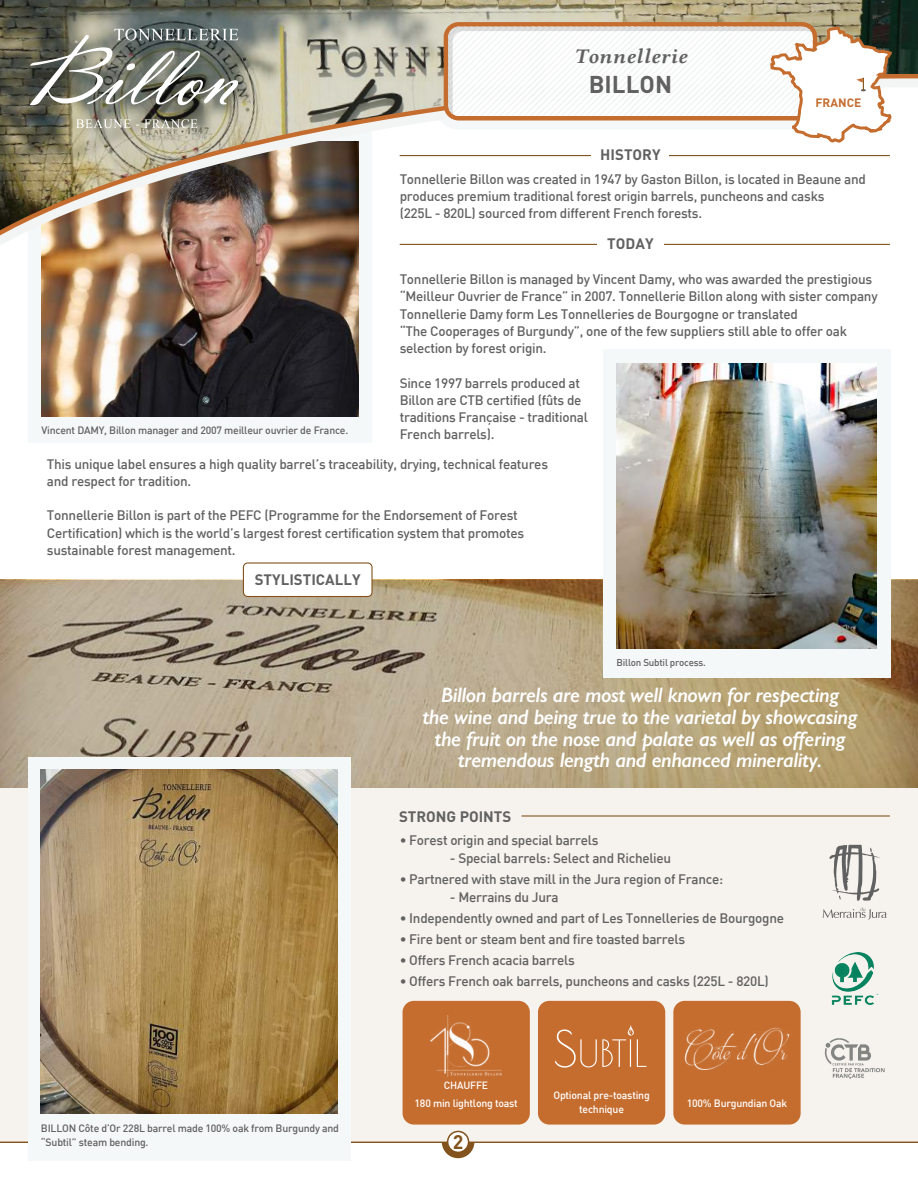
<style>
.page{position:relative;width:918px;height:1188px;background:#fff}
.page>*{position:absolute;margin:0;border:0;box-sizing:border-box;transform-origin:0 0}
.t1{font:700 24px "DIN";color:#606160}
.t2{font:italic 600 21px/21.8px "Gill Sans";letter-spacing:-.02em;color:#fff;text-align:center}
.t3{font:21px "Lin Libertine BI";letter-spacing:.04em;color:#606160}
.t4{font:700 19.5px "DIN";color:#83531d}
.t5{font:700 15px "DIN";color:#606160}
.t6{font:500 13.5px/17.2px "DIN";letter-spacing:-.02em;color:#606160}
.t7{font:700 12px "DIN";color:#c56d2f}
.t8{font:500 10.5px/14.2px "DIN";letter-spacing:-.02em;color:#606160}
.t9{font:500 10.5px/13.5px "DIN";letter-spacing:-.02em;color:#fff;text-align:center}
.t10{font:500 10.35px "DIN";letter-spacing:-.02em;color:#fff}
.t11{font:500 9.75px "DIN";letter-spacing:-.02em;color:#606160}
</style>
<div class="page">
<div style="left:0;top:787px;width:918px;height:356px;background:#f6f2ed"></div>
<hr style="left:522px;top:815px;width:368px;height:2px;background:#83531d">
<svg style="left:0;top:580px;width:918px;height:207px;background:#b1a082"></svg>
<img style="left:42px;top:296px;width:316px;height:121px">
<img style="left:41px;top:263px;width:318px;height:33px">
<img style="left:41px;top:246px;width:318px;height:17px">
<img style="left:0;top:0;width:918px;height:246px">
<svg style="left:829px;top:845px;width:51px;height:56px;background:#c7c4c1"></svg>
<svg style="left:823px;top:907px;width:64px;height:13px"></svg>
<div style="left:28px;top:757px;width:322px;height:404px;background:#f5f8f8"></div>
<div style="left:243px;top:563px;width:129px;height:34px;background:#fff;border-radius:4px"></div>
<div style="left:243px;top:562px;width:130px;height:35px;border:1px solid #83531d;border-radius:4px"></div>
<div style="left:603px;top:349px;width:287px;height:329px;background:#f5f8f8"></div>
<img style="left:41px;top:769px;width:297px;height:344px">
<img style="left:617px;top:363px;width:260px;height:285px">
<svg style="left:30px;top:28px;width:208px;height:77px;background:#7f827a"></svg>
<svg style="left:76px;top:119px;width:122px;height:9px"></svg>
<svg style="left:448px;top:0;width:445px;height:145px"></svg>
<img style="left:830px;top:950px;width:50px;height:57px">
<div style="left:403px;top:1001px;width:127px;height:124px;background:#c56d2f;border-radius:11px"></div>
<img style="left:431px;top:1015px;width:71px;height:61px">
<div style="left:538px;top:1001px;width:127px;height:124px;background:#c56d2f;border-radius:11px"></div>
<div style="left:673px;top:1001px;width:128px;height:124px;background:#c56d2f;border-radius:11px"></div>
<svg style="left:555px;top:1025px;width:92px;height:43px"></svg>
<img style="left:684px;top:1027px;width:106px;height:43px">
<svg style="left:825px;top:1038px;width:60px;height:41px;background:#d9d7d2"></svg>
<svg style="left:442px;top:1142px;width:32px;height:16px"></svg>
<svg style="left:447px;top:1131px;width:22px;height:22px"></svg>
<div style="left:448px;top:1132px;width:20px;height:20px;background:#fff;border-radius:50%"></div>
<h2 class="t3" style="left:574px;top:42px;width:114px">Tonnellerie</h2>
<h1 class="t1" style="left:589px;top:68px;width:85px">BILLON</h1>
<p class="t5" style="left:600px;top:144px;width:62px">HISTORY</p>
<p class="t7" style="left:816px;top:94px;width:47px">FRANCE</p>
<p class="t6" style="left:400px;top:170px;width:468px">Tonnellerie Billon was created in 1947 by Gaston Billon, is located in Beaune and produces premium traditional forest origin barrels, puncheons and casks<br>(225L - 820L) sourced from different French forests.</p>
<p class="t8" style="left:42px;top:422px;width:308px">Vincent DAMY, Billon manager and 2007 meilleur ouvrier de France.</p>
<p class="t5" style="left:607px;top:233px;width:48px">TODAY</p>
<p class="t6" style="left:400px;top:270px;width:479px">Tonnellerie Billon is managed by Vincent Damy, who was awarded the prestigious “Meilleur Ouvrier de France” in 2007. Tonnellerie Billon along with sister company Tonnellerie Damy form Les Tonnelleries de Bourgogne or translated<br>“The Cooperages of Burgundy”, one of the few suppliers still able to offer oak selection by forest origin.</p>
<p class="t6" style="left:400px;top:374px;width:190px">Since 1997 barrels produced at<br>Billon are CTB certified (fûts de traditions Française - traditional<br>French barrels).</p>
<p class="t6" style="left:47px;top:455px;width:503px">This unique label ensures a high quality barrel’s traceability, drying, technical features and respect for tradition.</p>
<p class="t6" style="left:47px;top:506px;width:479px">Tonnellerie Billon is part of the PEFC (Programme for the Endorsement of Forest<br>Certification) which is the world’s largest forest certification system that promotes sustainable forest management.</p>
<p class="t5" style="left:255px;top:570px;width:107px">STYLISTICALLY</p>
<p class="t8" style="left:41px;top:1121px;width:300px">BILLON Côte d’Or 228L barrel made 100% oak from Burgundy and “Subtil” steam bending.</p>
<p class="t11" style="left:617px;top:656px;width:91px">Billon Subtil process.</p>
<h2 class="t2" style="left:422px;top:684px;width:437px">Billon barrels are most well known for respecting<br>the wine and being true to the varietal by showcasing the fruit on the nose and palate as well as offering tremendous length and enhanced minerality.</h2>
<p class="t5" style="left:399px;top:806px;width:114px">STRONG POINTS</p>
<p class="t6" style="left:400px;top:831px;width:200px">• Forest origin and special barrels</p>
<p class="t6" style="left:450px;top:849px;width:223px">- Special barrels: Select and Richelieu</p>
<p class="t6" style="left:400px;top:870px;width:325px">• Partnered with stave mill in the Jura region of France:</p>
<p class="t6" style="left:450px;top:888px;width:110px">- Merrains du Jura</p>
<p class="t6" style="left:400px;top:909px;width:386px">• Independently owned and part of Les Tonnelleries de Bourgogne</p>
<p class="t6" style="left:400px;top:930px;width:287px">• Fire bent or steam bent and fire toasted barrels</p>
<p class="t6" style="left:400px;top:951px;width:177px">• Offers French acacia barrels</p>
<p class="t6" style="left:400px;top:972px;width:371px">• Offers French oak barrels, puncheons and casks (225L - 820L)</p>
<p class="t10" style="left:444px;top:1079px;width:46px">CHAUFFE</p>
<p class="t9" style="left:415px;top:1096px;width:105px">180 min lightlong toast</p>
<h3 class="t4" style="left:453px;top:1129px;width:12px">2</h3>
<p class="t9" style="left:553px;top:1088px;width:98px">Optional pre-toasting technique</p>
<p class="t9" style="left:687px;top:1096px;width:102px">100% Burgundian Oak</p>
</div>
